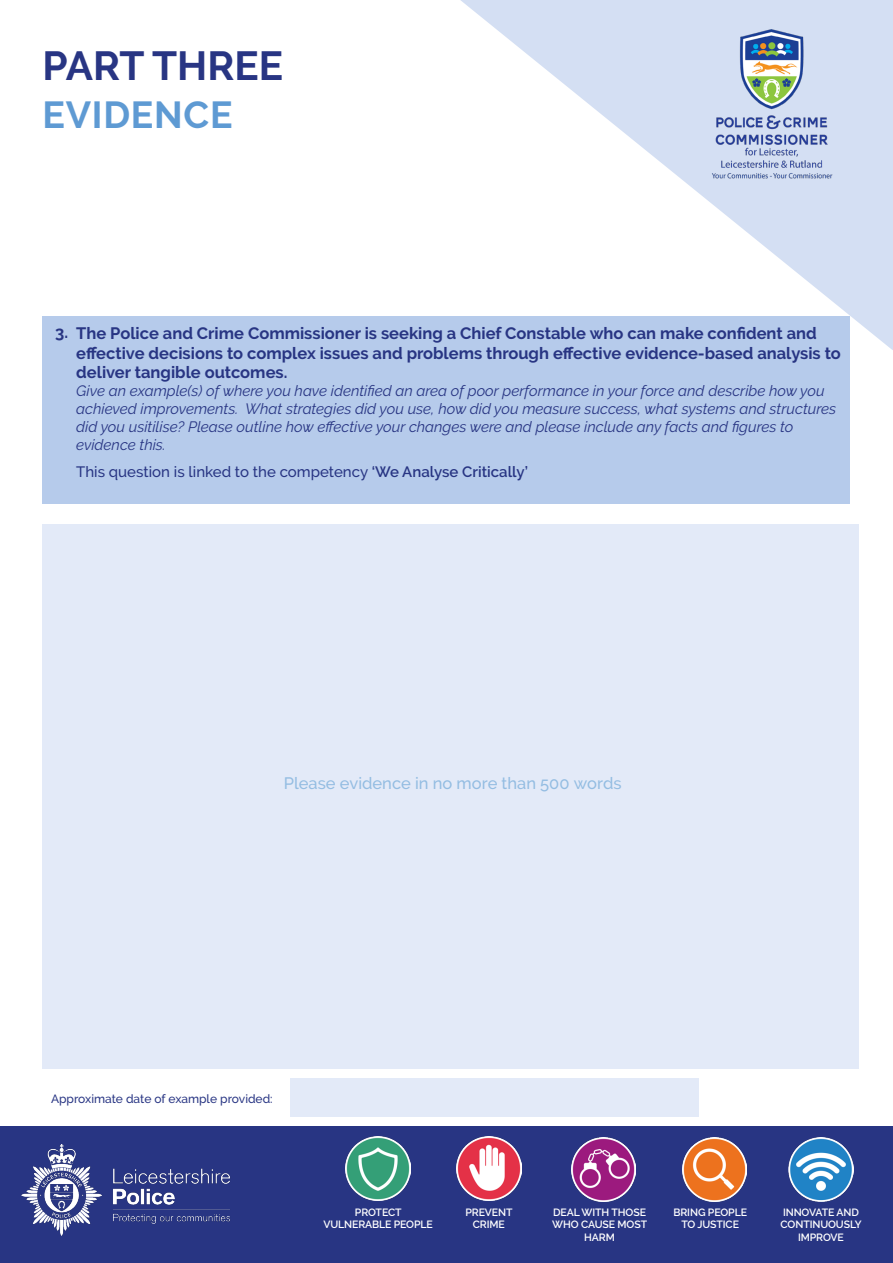
<style>
.page{position:relative;width:893px;height:1263px;background:#fff}
.page>*{position:absolute;margin:0;border:0;box-sizing:border-box;transform-origin:0 0}
.t1{font:700 40.5px "Raleway";color:#283583}
.t2{font:700 37.5px "Raleway";letter-spacing:.02em;color:#5e9ad3}
.t3{font:700 16.5px/19.8px "Raleway";color:#283583}
.t4{font:500 16.5px "Raleway";color:#94bde2}
.t5{font:italic 15px/18px "Raleway";color:#283583}
.t6{font:500 15px "Raleway";color:#283583}
.t7{font:500 12px "Raleway";color:#283583}
.t8{font:600 10.5px/12.6px "Raleway";letter-spacing:-.01em;color:#fff;text-align:center}
.s1{font-weight:600}
</style>
<div class="page">
<div style="left:43px;top:524px;width:816px;height:545px;background:#e3eaf8"></div>
<svg style="left:460px;top:0;width:433px;height:350px"></svg>
<img style="left:701px;top:29px;width:142px;height:150px">
<div style="left:0;top:1127px;width:893px;height:136px;background:#283583"></div>
<img style="left:21px;top:1144px;width:209px;height:91px">
<img style="left:346px;top:1136px;width:64px;height:64px">
<img style="left:457px;top:1136px;width:64px;height:64px">
<img style="left:571px;top:1137px;width:65px;height:65px">
<img style="left:682px;top:1137px;width:65px;height:65px">
<img style="left:789px;top:1137px;width:64px;height:65px">
<div style="left:43px;top:316px;width:807px;height:187px;background:#b6cbeb"></div>
<div style="left:291px;top:1078px;width:408px;height:38px;background:#e3eaf8"></div>
<p class="t1" style="left:43px;top:42px;width:242px">PART THREE</p>
<p class="t2" style="left:43px;top:93px;width:192px">EVIDENCE</p>
<p class="t3" style="left:55px;top:322px;width:14px">3.</p>
<p class="t3" style="left:76px;top:323px;width:766px">The Police and Crime Commissioner is seeking a Chief Constable who can make confident and effective decisions to complex issues and problems through effective evidence-based analysis to deliver tangible outcomes.</p>
<p class="t5" style="left:76px;top:382px;width:761px">Give an example(s) of where you have identified an area of poor performance in your force and describe how you achieved improvements. What strategies did you use, how did you measure success, what systems and structures did you usitilise? Please outline how effective your changes were and please include any facts and figures to evidence this.</p>
<p class="t6" style="left:76px;top:463px;width:453px">This question is linked to the competency <span class="s1">‘We Analyse Critically’</span></p>
<p class="t4" style="left:284px;top:773px;width:339px">Please evidence in no more than 500 words</p>
<p class="t7" style="left:51px;top:1092px;width:223px">Approximate date of example provided:</p>
<p class="t8" style="left:323px;top:1206px;width:111px">PROTECT<br>VULNERABLE PEOPLE</p>
<p class="t8" style="left:465px;top:1206px;width:49px">PREVENT</p>
<p class="t8" style="left:473px;top:1218px;width:34px">CRIME</p>
<p class="t8" style="left:552px;top:1206px;width:96px">DEAL WITH THOSE<br>WHO CAUSE MOST<br>HARM</p>
<p class="t8" style="left:673px;top:1206px;width:75px">BRING PEOPLE</p>
<p class="t8" style="left:681px;top:1218px;width:59px">TO JUSTICE</p>
<p class="t8" style="left:783px;top:1206px;width:77px">INNOVATE AND</p>
<p class="t8" style="left:781px;top:1218px;width:83px">CONTINUOUSLY<br>IMPROVE</p>
</div>
